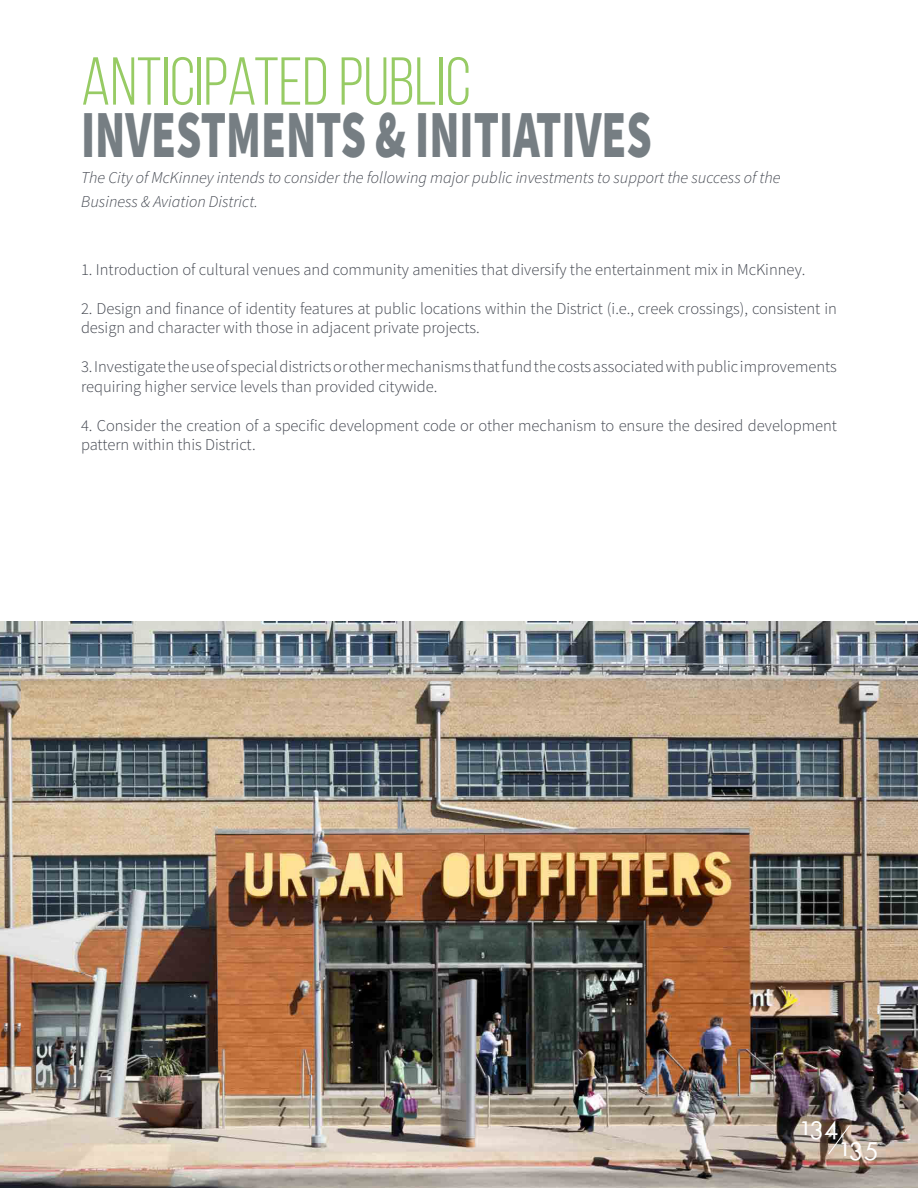
<style>
.page{position:relative;width:918px;height:1188px;background:#fff}
.page>*{position:absolute;margin:0;border:0;box-sizing:border-box;transform-origin:0 0}
.t1{font:900 67.5px "Source Sans Pro";color:#767e83;scale:.67 1}
.t2{font:67.5px "Bebas Neue";color:#97cb64}
.t3{font:27px "Futura SCTOT";letter-spacing:-.03em;color:#fff}
.t4{font:300 16.5px/19.5px "Source Sans Pro";color:#42464f}
.t5{font:italic 300 16.5px/24px "Source Sans Pro";color:#42464f}
</style>
<div class="page">
<img style="left:0;top:621px;width:918px;height:567px">
<svg style="left:827px;top:1125px;width:24px;height:30px"></svg>
<h1 class="t2" style="left:81px;top:45px;width:391px">ANTICIPATED PUBLIC</h1>
<h1 class="t1" style="left:81px;top:88px;width:854px">INVESTMENTS &amp; INITIATIVES</h1>
<p class="t5" style="left:81px;top:166px;width:701px">The City of McKinney intends to consider the following major public investments to support the success of the<br>Business &amp; Aviation District.</p>
<p class="t4" style="left:81px;top:259px;width:726px">1. Introduction of cultural venues and community amenities that diversify the entertainment mix in McKinney.</p>
<p class="t4" style="left:81px;top:298px;width:757px">2. Design and finance of identity features at public locations within the District (i.e., creek crossings), consistent in design and character with those in adjacent private projects.</p>
<p class="t4" style="left:81px;top:357px;width:757px">3. Investigate the use of special districts or other mechanisms that fund the costs associated with public improvements requiring higher service levels than provided citywide.</p>
<p class="t4" style="left:81px;top:415px;width:758px">4. Consider the creation of a specific development code or other mechanism to ensure the desired development pattern within this District.</p>
<h2 class="t3" style="left:801px;top:1111px;width:40px">134</h2>
<h2 class="t3" style="left:840px;top:1132px;width:41px">135</h2>
</div>
